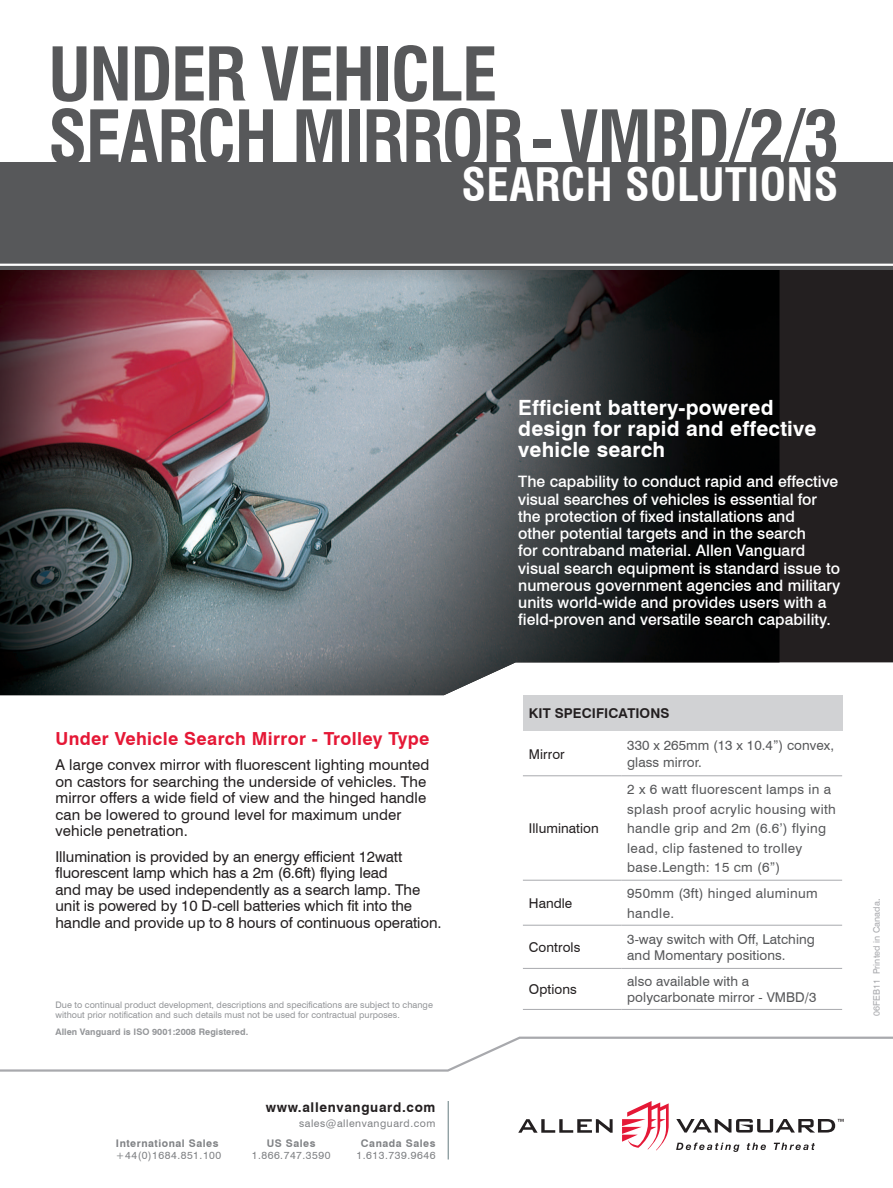
<style>
.page{position:relative;width:893px;height:1188px;background:#fff}
.page>*{position:absolute;margin:0;border:0;box-sizing:border-box;transform-origin:0 0}
.t1{font:700 condensed 72px/63px "Swiss 721 BT";letter-spacing:-.025em;color:#57585a}
.t2{font:700 condensed 45px "Swiss 721 BT";letter-spacing:.01em;color:#fff}
.Fr_page-Title-white{font:700 21px/21px "Swiss 721 BT";letter-spacing:.01em;color:#fff}
.t3{font:700 18px "Swiss 721 BT";letter-spacing:.02em;color:#e51836}
.Fr_page-Text-white{font:500 15.75px/17.2px "Swiss 721 BT";color:#fff}
.Text{font:15px/16.5px "Swiss 721 BT";letter-spacing:-.005em;color:#231f20}
.Text-2{font:13.5px/19.5px "Swiss 721 BT";letter-spacing:.025em;color:#57585a}
.Text-3{font:13.5px/16.5px "Swiss 721 BT";letter-spacing:.005em;color:#57585a}
.Text-4{font:13.5px "Swiss 721 BT";letter-spacing:.005em;color:#231f20}
.Text-5{font:700 13.5px "Swiss 721 BT";letter-spacing:.05em;color:#231f20}
.Text-6{font:700 13.5px "Swiss 721 BT";letter-spacing:.005em;color:#231f20}
.Summary-Sutitle{font:13.5px "Swiss 721 BT";letter-spacing:.005em;color:#231f20}
.t4{font:10.5px "Swiss 721 BT";letter-spacing:.05em;color:#808285}
.t5{font:700 10.5px "Swiss 721 BT";letter-spacing:.05em;color:#808285}
.sm-Caption-Text{font:9px/10.5px "Swiss 721 BT";letter-spacing:.005em;color:#939598}
.sm-Caption-Text-2{font:700 9px "Swiss 721 BT";letter-spacing:.005em;color:#939598}
.sm-Caption-Text-3{font:9px "Swiss 721 BT";letter-spacing:.005em;color:#a8a9ad}
.s1{color:#808285}
</style>
<div class="page">
<div style="left:779px;top:270px;width:114px;height:393px;background:#231f20"></div>
<img style="left:0;top:270px;width:779px;height:425px">
<div style="left:0;top:162px;width:893px;height:108px;background:#57585a"></div>
<hr style="left:0;top:264px;width:893px;height:2px;background:#fff">
<svg style="left:0;top:1036px;width:893px;height:36px"></svg>
<hr style="left:448px;top:1101px;width:1px;height:59px;background:#657b80">
<svg style="left:622px;top:1101px;width:47px;height:49px"></svg>
<svg style="left:676px;top:1143px;width:63px;height:9px"></svg>
<svg style="left:747px;top:1143px;width:19px;height:7px"></svg>
<svg style="left:774px;top:1143px;width:41px;height:7px"></svg>
<svg style="left:518px;top:1119px;width:95px;height:14px"></svg>
<svg style="left:676px;top:1119px;width:168px;height:14px"></svg>
<div style="left:523px;top:695px;width:319px;height:36px;background:#d1d2d4"></div>
<hr style="left:523px;top:775px;width:98px;height:1px;background:#a8a9ad">
<hr style="left:621px;top:775px;width:221px;height:1px;background:#a8a9ad">
<hr style="left:523px;top:880px;width:98px;height:1px;background:#a8a9ad">
<hr style="left:621px;top:880px;width:221px;height:1px;background:#a8a9ad">
<hr style="left:523px;top:925px;width:98px;height:1px;background:#a8a9ad">
<hr style="left:621px;top:925px;width:221px;height:1px;background:#a8a9ad">
<hr style="left:523px;top:968px;width:98px;height:1px;background:#a8a9ad">
<hr style="left:621px;top:968px;width:221px;height:1px;background:#a8a9ad">
<hr style="left:523px;top:1009px;width:98px;height:1px;background:#a8a9ad">
<hr style="left:621px;top:1009px;width:221px;height:1px;background:#a8a9ad">
<p class="t1" style="left:48px;top:43px;width:792px">UNDER VEHICLE<br>SEARCH MIRROR-VMBD/2/3</p>
<p class="t2" style="left:461px;top:157px;width:379px">SEARCH SOLUTIONS</p>
<p class="t3" style="left:55px;top:727px;width:375px">Under Vehicle Search Mirror - Trolley Type</p>
<p class="Text" style="left:55px;top:757px;width:375px">A large convex mirror with fluorescent lighting mounted on castors for searching the underside of vehicles. The mirror offers a wide field of view and the hinged handle can be lowered to ground level for maximum under vehicle penetration.</p>
<p class="Text" style="left:55px;top:848px;width:388px">Illumination is provided by an energy efficient 12watt fluorescent lamp which has a 2m (6.6ft) flying lead<br>and may be used independently as a search lamp. The unit is powered by 10 D-cell batteries which fit into the handle and provide up to 8 hours of continuous operation.</p>
<p class="sm-Caption-Text" style="left:55px;top:999px;width:379px">Due to continual product development, descriptions and specifications are subject to change without prior notification and such details must not be used for contractual purposes.</p>
<p class="sm-Caption-Text-2" style="left:55px;top:1026px;width:194px">Allen Vanguard is ISO 9001:2008 Registered.</p>
<p class="Text-5" style="left:266px;top:1099px;width:171px">www.allenvanguard.com</p>
<p class="t4" style="left:299px;top:1117px;width:138px">sales@allenvanguard.com</p>
<p class="t5" style="left:116px;top:1137px;width:104px">International Sales</p>
<p class="t5" style="left:267px;top:1137px;width:50px">US Sales</p>
<p class="t5" style="left:361px;top:1137px;width:76px">Canada Sales</p>
<p class="t4" style="left:116px;top:1149px;width:107px">+44(0)1684.851.100</p>
<p class="t4" style="left:252px;top:1149px;width:80px">1.866.747.3590</p>
<p class="t4" style="left:357px;top:1149px;width:80px">1.613.739.9646</p>
<p class="Fr_page-Title-white" style="left:518px;top:397px;width:300px">Efficient battery-powered design for rapid and effective vehicle search</p>
<p class="Fr_page-Text-white" style="left:518px;top:473px;width:323px">The capability to conduct rapid and effective visual searches of vehicles is essential for the protection of fixed installations and<br>other potential targets and in the search<br>for contraband material. Allen Vanguard visual search equipment is standard issue to numerous government agencies and military units world-wide and provides users with a field-proven and versatile search capability.</p>
<p class="Text-6" style="left:529px;top:705px;width:142px">KIT SPECIFICATIONS</p>
<p class="Text-4" style="left:529px;top:746px;width:37px">Mirror</p>
<p class="Text-3" style="left:627px;top:737px;width:208px">330 x 265mm (13 x 10.4”) convex, glass mirror.</p>
<p class="Text-4" style="left:529px;top:820px;width:71px">Illumination</p>
<p class="Text-2" style="left:627px;top:779px;width:210px">2 x 6 watt fluorescent lamps in a splash proof acrylic housing with handle grip and 2m (6.6’) flying lead, clip fastened to trolley base.Length: 15 cm (6”)</p>
<p class="Summary-Sutitle" style="left:529px;top:895px;width:45px">Handle</p>
<p class="Text-2" style="left:627px;top:883px;width:192px">950mm (3ft) hinged aluminum handle.</p>
<p class="Summary-Sutitle" style="left:529px;top:939px;width:53px">Controls</p>
<p class="Text-3" style="left:627px;top:931px;width:189px">3-way switch with Off, Latching and Momentary positions.</p>
<p class="Text-4" style="left:529px;top:981px;width:49px">Options</p>
<p class="Text-3" style="left:627px;top:973px;width:191px">also available with a polycarbonate mirror - VMBD/3</p>
<p class="sm-Caption-Text-3" style="left:871px;top:1016px;width:119px;rotate:-90deg">06FEB11 Printed in Canada<span class="s1">.</span></p>
</div>
